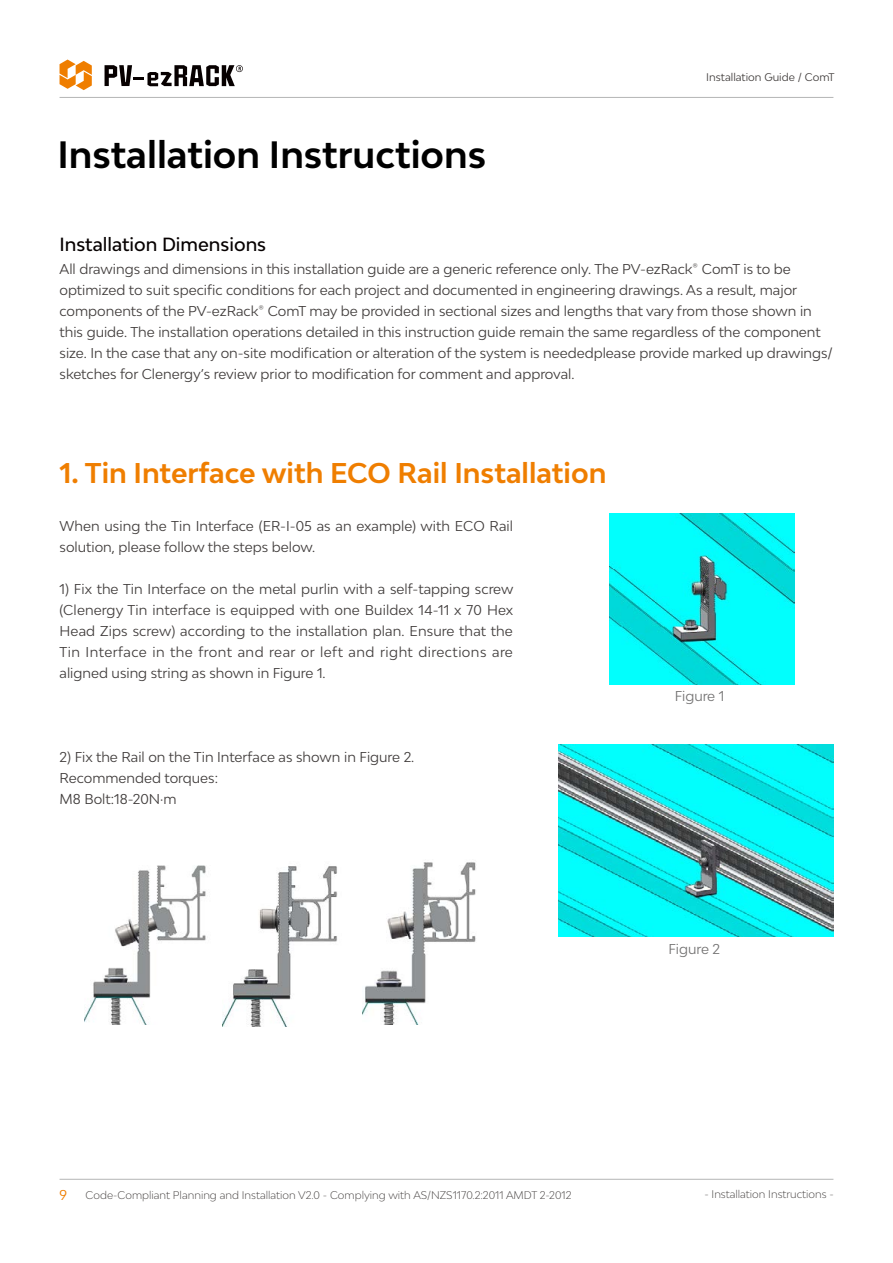
<style>
.page{position:relative;width:893px;height:1263px;background:#fff}
.page>*{position:absolute;margin:0;border:0;box-sizing:border-box;transform-origin:0 0}
.t1{font:700 36px "Bw Modelica";color:#000}
.t2{font:700 27px "Bw Modelica";color:#ef7e00}
.t3{font:500 18px "Bw Modelica";color:#060000}
.t4{font:13.5px/21px "Bw Modelica";color:#3f3b3a}
.t5{font:13.5px "Bw Modelica";color:#727171}
.t6{font:13.5px "Bw Modelica";color:#ef7e00}
.t7{font:300 10.5px "Bw Modelica";color:#3f3b3a}
.t8{font:10.5px "Bw Modelica";color:#3f3b3a}
</style>
<div class="page">
<svg style="left:105px;top:65px;width:138px;height:21px"></svg>
<svg style="left:60px;top:60px;width:32px;height:30px"></svg>
<hr style="left:60px;top:97px;width:773px;height:1px;background:#b5b6b6">
<hr style="left:60px;top:1179px;width:773px;height:1px;background:#b5b6b6">
<img style="left:609px;top:513px;width:186px;height:171px">
<img style="left:84px;top:865px;width:122px;height:159px">
<img style="left:222px;top:866px;width:116px;height:160px">
<img style="left:363px;top:862px;width:113px;height:162px">
<img style="left:558px;top:744px;width:275px;height:193px">
<h1 class="t1" style="left:57px;top:132px;width:430px">Installation Instructions</h1>
<p class="t8" style="left:706px;top:70px;width:130px">Installation Guide / ComT</p>
<h3 class="t3" style="left:60px;top:232px;width:208px">Installation Dimensions</h3>
<p class="t4" style="left:60px;top:258px;width:775px">All drawings and dimensions in this installation guide are a generic reference only. The PV-ezRack® ComT is to be optimized to suit specific conditions for each project and documented in engineering drawings. As a result, major components of the PV-ezRack® ComT may be provided in sectional sizes and lengths that vary from those shown in this guide. The installation operations detailed in this instruction guide remain the same regardless of the component size. In the case that any on-site modification or alteration of the system is neededplease provide marked up drawings/ sketches for Clenergy’s review prior to modification for comment and approval.</p>
<h2 class="t2" style="left:60px;top:455px;width:548px">1. Tin Interface with ECO Rail Installation</h2>
<p class="t4" style="left:60px;top:515px;width:455px">When using the Tin Interface (ER-I-05 as an example) with ECO Rail solution, please follow the steps below.</p>
<p class="t4" style="left:60px;top:578px;width:455px;text-align:justify">1) Fix the Tin Interface on the metal purlin with a self-tapping screw (Clenergy Tin interface is equipped with one Buildex 14-11 x 70 Hex Head Zips screw) according to the installation plan. Ensure that the Tin Interface in the front and rear or left and right directions are aligned using string as shown in Figure 1.</p>
<p class="t4" style="left:60px;top:746px;width:356px">2) Fix the Rail on the Tin Interface as shown in Figure 2.<br>Recommended torques:<br>M8 Bolt:18-20N·m</p>
<p class="t6" style="left:60px;top:1186px;width:9px">9</p>
<p class="t7" style="left:86px;top:1189px;width:487px">Code-Compliant Planning and Installation V2.0 - Complying with AS/NZS1170.2:2011 AMDT 2-2012</p>
<p class="t5" style="left:675px;top:687px;width:51px">Figure 1</p>
<p class="t5" style="left:668px;top:940px;width:53px">Figure 2</p>
<p class="t7" style="left:704px;top:1187px;width:131px">- Installation Instructions -</p>
</div>
